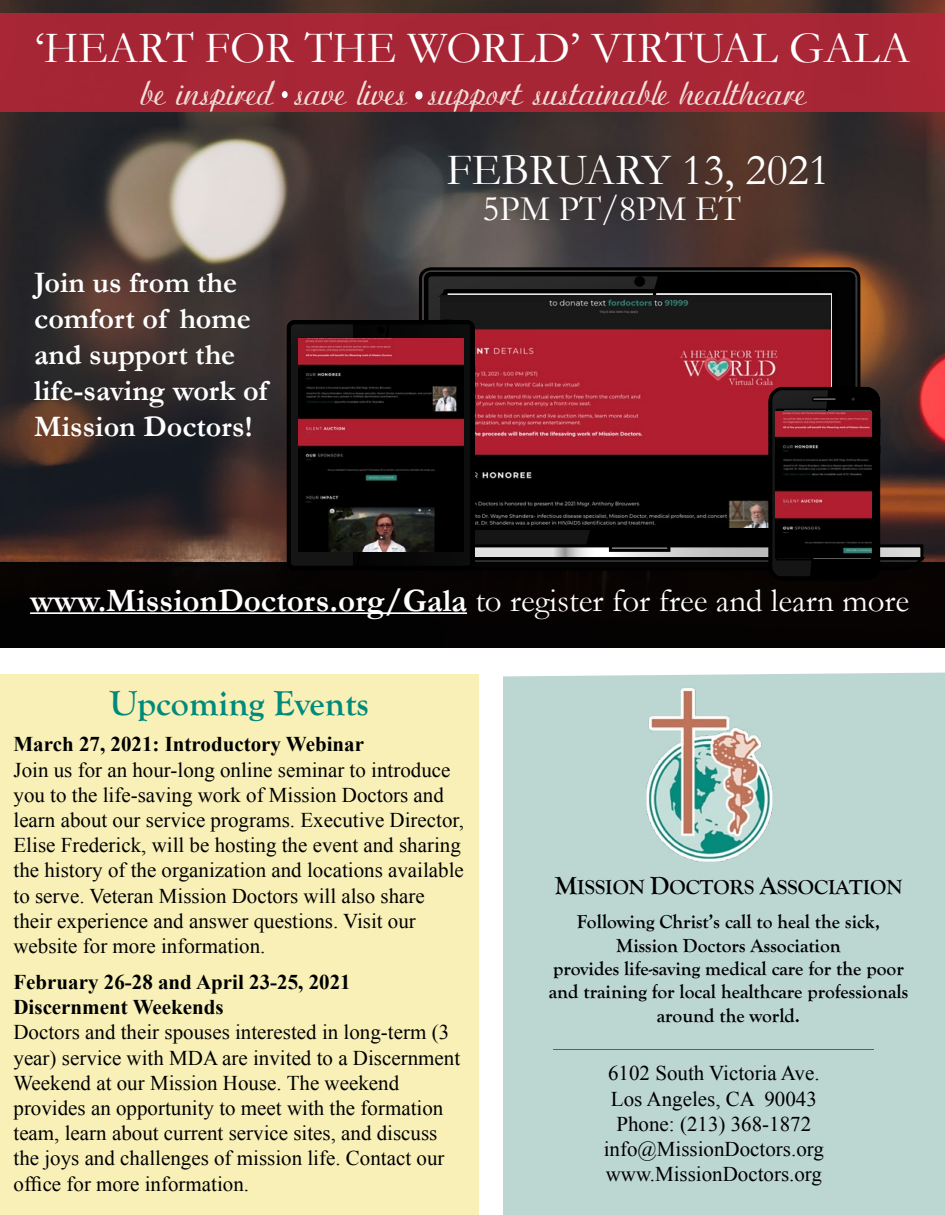
<style>
.page{position:relative;width:945px;height:1215px;background:#fff}
.page>*{position:absolute;margin:0;border:0;box-sizing:border-box;transform-origin:0 0}
.t1{font:45px "Garamond";color:#fff}
.t2{font:36px "Banks Script";color:#f3dfd8}
.t3{font:700 36px "Goudy Old Style T";color:#008a7b}
.t4{font:36px "Garamond";color:#fff}
.t5{font:33px "Garamond";color:#fff}
.t6{font:700 30px/36px "Garamond";color:#fff}
.t7{font:21px/25.2px "Times New Roman";color:#000}
.t8{font:700 21px/25.2px "Times New Roman";color:#000}
.t9{font:700 21px "Goudy Old Style T";color:#000}
.t10{font:700 19.5px/23.4px "Goudy Old Style T";color:#000;text-align:center}
.s1{font-weight:700}
.s2{font-size:25.5px}
</style>
<div class="page">
<img style="left:0;top:0;width:945px;height:563px">
<div style="left:0;top:675px;width:502px;height:540px;background:#f8f0b7"></div>
<div style="left:503px;top:673px;width:442px;height:542px;background:#bcd6d1"></div>
<div style="left:479px;top:656px;width:23px;height:559px;background:#fff"></div>
<img style="left:638px;top:682px;width:140px;height:182px">
<hr style="left:554px;top:1050px;width:320px;height:1px;background:#008a7b">
<svg style="left:417px;top:266px;width:445px;height:54px;background:#271f1a"></svg>
<svg style="left:423px;top:271px;width:434px;height:49px;background:#121212"></svg>
<svg style="left:424px;top:271px;width:239px;height:48px;background:#1f1f1f"></svg>
<svg style="left:434px;top:288px;width:9px;height:14px"></svg>
<svg style="left:443px;top:289px;width:215px;height:6px"></svg>
<div style="left:634px;top:276px;width:11px;height:11px;border:3px solid #000;border-radius:50%"></div>
<svg style="left:630px;top:277px;width:19px;height:11px"></svg>
<div style="left:0;top:563px;width:945px;height:85px;background:#000"></div>
<hr style="left:30px;top:612px;width:437px;height:2px;background:#fff">
<img style="left:441px;top:295px;width:390px;height:25px">
<svg style="left:289px;top:320px;width:636px;height:261px;background:#511d21"></svg>
<img style="left:299px;top:339px;width:164px;height:212px">
<img style="left:776px;top:411px;width:96px;height:147px">
<div style="left:0;top:14px;width:945px;height:98px;background:#a72635"></div>
<div style="left:282px;top:91px;width:6px;height:7px;background:#fff;border-radius:50%"></div>
<div style="left:416px;top:92px;width:6px;height:7px;background:#fff;border-radius:50%"></div>
<div style="left:415px;top:91px;width:8px;height:9px;border:2px solid #fff;border-radius:50%"></div>
<h1 class="t1" style="left:34px;top:21px;width:878px">‘HEART FOR THE WORLD’ VIRTUAL GALA</h1>
<h2 class="t2" style="left:140px;top:73px;width:667px">be inspired save lives support sustainable healthcare</h2>
<h3 class="t6" style="left:34px;top:264px;width:235px">Join us from the comfort of home and support the life-saving work of<br>Mission Doctors!</h3>
<h1 class="t1" style="left:447px;top:143px;width:385px">FEBRUARY 13, 2021</h1>
<h2 class="t4" style="left:483px;top:187px;width:260px">5PM PT/8PM ET</h2>
<h3 class="t5" style="left:30px;top:581px;width:881px"><span class="s1">www.MissionDoctors.org/Gala</span> to register for free and learn more</h3>
<h2 class="t3" style="left:109px;top:683px;width:261px">Upcoming Events</h2>
<p class="t8" style="left:14px;top:731px;width:352px">March 27, 2021: Introductory Webinar</p>
<p class="t7" style="left:14px;top:757px;width:452px">Join us for an hour-long online seminar to introduce you to the life-saving work of Mission Doctors and learn about our service programs. Executive Director, Elise Frederick, will be hosting the event and sharing the history of the organization and locations available to serve. Veteran Mission Doctors will also share their experience and answer questions. Visit our website for more information.</p>
<p class="t8" style="left:14px;top:969px;width:339px">February 26-28 and April 23-25, 2021<br>Discernment Weekends</p>
<p class="t7" style="left:14px;top:1019px;width:448px">Doctors and their spouses interested in long-term (3 year) service with MDA are invited to a Discernment Weekend at our Mission House. The weekend provides an opportunity to meet with the formation team, learn about current service sites, and discuss the joys and challenges of mission life. Contact our office for more information.</p>
<p class="t9" style="left:555px;top:875px;width:349px"><span class="s2">M</span>ISSION <span class="s2">D</span>OCTORS <span class="s2">A</span>SSOCIATION</p>
<p class="t10" style="left:549px;top:910px;width:361px">Following Christ’s call to heal the sick, Mission Doctors Association<br>provides life-saving medical care for the poor and training for local healthcare professionals around the world.</p>
<p class="t7" style="left:604px;top:1061px;width:222px;text-align:center">6102 South Victoria Ave.<br>Los Angeles, CA 90043<br>Phone: (213) 368-1872 info@MissionDoctors.org www.MissionDoctors.org</p>
</div>
